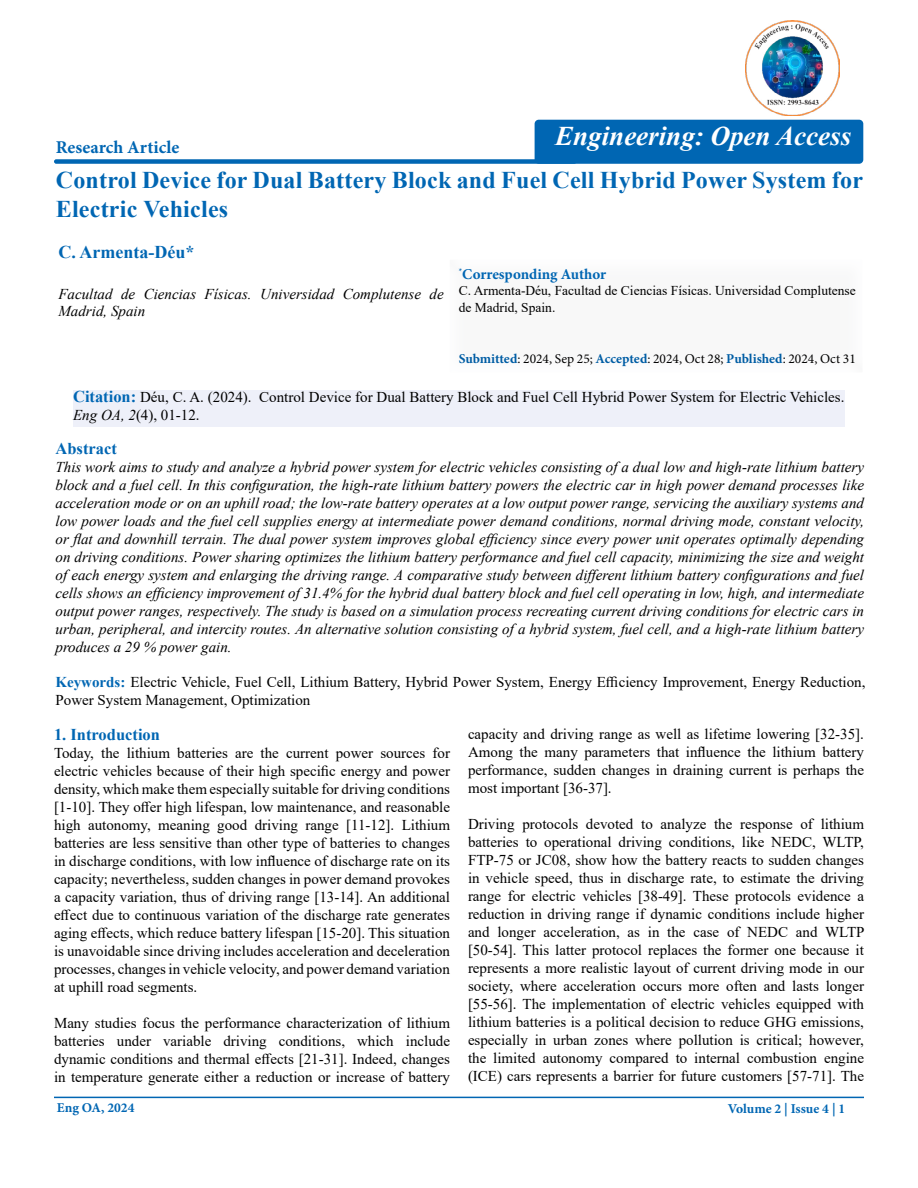
<style>
.page{position:relative;width:918px;height:1188px;background:#fff}
.page>*{position:absolute;margin:0;border:0;box-sizing:border-box;transform-origin:0 0}
.t1{font:italic 700 27px "Times New Roman";color:#fff}
.t2{font:700 24px/28.8px "Times New Roman";letter-spacing:.01em;color:#0066b3}
.t3{font:700 18px "Minion Pro";color:#0066b3}
.t4{font:700 18px "Times New Roman";color:#0066b3}
.t5{font:700 16.5px "Times New Roman";color:#0066b3}
.t6{font:15px/18px "Times New Roman";color:#000;text-align:justify}
.t7{font:italic 15px/18px "Times New Roman";color:#000}
.t8{font:700 15px "Minion Pro";color:#0066b3}
.t9{font:13.5px/16.5px "Times New Roman";color:#000}
.t10{font:13.5px "Minion Pro";color:#000}
.t11{font:700 13.5px "Minion Pro";color:#0066b3}
.s1{font-weight:700;color:#005da4}
.s2{font-weight:700;font-size:16.5px;color:#0066b3}
.s3{font-style:italic}
.s4{font-weight:700;color:#0066b3}
</style>
<div class="page">
<div style="left:54px;top:159px;width:523px;height:5px;background:#0066b3;border-radius:2px"></div>
<hr style="left:54px;top:1097px;width:810px;height:1px;background:#0066b3">
<div style="left:436px;top:250px;width:440px;height:124px;background:#f8f8f8"></div>
<div style="left:73px;top:391px;width:771px;height:36px;background:#eef0f9"></div>
<div style="left:535px;top:120px;width:328px;height:44px;background:#0066b3;border-radius:4px"></div>
<img style="left:745px;top:21px;width:94px;height:94px">
<p class="t3" style="left:56px;top:135px;width:125px">Research Article</p>
<h1 class="t1" style="left:555px;top:117px;width:298px">Engineering: Open Access</h1>
<h2 class="t2" style="left:56px;top:165px;width:809px">Control Device for Dual Battery Block and Fuel Cell Hybrid Power System for<br>Electric Vehicles</h2>
<p class="t4" style="left:59px;top:238px;width:137px">C. Armenta-Déu*</p>
<p class="t7" style="left:58px;top:285px;width:387px;line-height:16.5px">Facultad de Ciencias Físicas. Universidad Complutense de<br>Madrid, Spain</p>
<p class="t8" style="left:459px;top:264px;width:149px"><sup>*</sup>Corresponding Author</p>
<p class="t9" style="left:459px;top:282px;width:399px">C. Armenta-Déu, Facultad de Ciencias Físicas. Universidad Complutense de Madrid, Spain.</p>
<p class="t10" style="left:459px;top:350px;width:399px"><span class="s1">Submitted</span>: 2024, Sep 25; <span class="s1">Accepted</span>: 2024, Oct 28; <span class="s1">Published</span>: 2024, Oct 31</p>
<p class="t6" style="left:73px;top:388px;width:773px"><span class="s2">Citation:</span> Déu, C. A. (2024). Control Device for Dual Battery Block and Fuel Cell Hybrid Power System for Electric Vehicles.<br><span class="s3">Eng OA, 2</span>(4), 01-12.</p>
<p class="t5" style="left:56px;top:437px;width:63px">Abstract</p>
<p class="t7" style="left:56px;top:458px;width:810px;text-align:justify">This work aims to study and analyze a hybrid power system for electric vehicles consisting of a dual low and high-rate lithium battery block and a fuel cell. In this configuration, the high-rate lithium battery powers the electric car in high power demand processes like acceleration mode or on an uphill road; the low-rate battery operates at a low output power range, servicing the auxiliary systems and low power loads and the fuel cell supplies energy at intermediate power demand conditions, normal driving mode, constant velocity, or flat and downhill terrain. The dual power system improves global efficiency since every power unit operates optimally depending on driving conditions. Power sharing optimizes the lithium battery performance and fuel cell capacity, minimizing the size and weight of each energy system and enlarging the driving range. A comparative study between different lithium battery configurations and fuel cells shows an efficiency improvement of 31.4% for the hybrid dual battery block and fuel cell operating in low, high, and intermediate output power ranges, respectively. The study is based on a simulation process recreating current driving conditions for electric cars in urban, peripheral, and intercity routes. An alternative solution consisting of a hybrid system, fuel cell, and a high-rate lithium battery produces a 29 % power gain.</p>
<p class="t6" style="left:55px;top:672px;width:812px"><span class="s4">Keywords:</span> Electric Vehicle, Fuel Cell, Lithium Battery, Hybrid Power System, Energy Efficiency Improvement, Energy Reduction,<br>Power System Management, Optimization</p>
<p class="t5" style="left:54px;top:723px;width:108px">1. Introduction</p>
<p class="t6" style="left:54px;top:744px;width:398px">Today, the lithium batteries are the current power sources for electric vehicles because of their high specific energy and power density, which make them especially suitable for driving conditions [1-10]. They offer high lifespan, low maintenance, and reasonable high autonomy, meaning good driving range [11-12]. Lithium batteries are less sensitive than other type of batteries to changes in discharge conditions, with low influence of discharge rate on its capacity; nevertheless, sudden changes in power demand provokes a capacity variation, thus of driving range [13-14]. An additional effect due to continuous variation of the discharge rate generates aging effects, which reduce battery lifespan [15-20]. This situation is unavoidable since driving includes acceleration and deceleration processes, changes in vehicle velocity, and power demand variation at uphill road segments.</p>
<p class="t6" style="left:54px;top:1014px;width:398px">Many studies focus the performance characterization of lithium batteries under variable driving conditions, which include dynamic conditions and thermal effects [21-31]. Indeed, changes in temperature generate either a reduction or increase of battery</p>
<p class="t6" style="left:468px;top:725px;width:398px">capacity and driving range as well as lifetime lowering [32-35].<br>Among the many parameters that influence the lithium battery performance, sudden changes in draining current is perhaps the most important [36-37].</p>
<p class="t6" style="left:468px;top:815px;width:398px">Driving protocols devoted to analyze the response of lithium batteries to operational driving conditions, like NEDC, WLTP, FTP-75 or JC08, show how the battery reacts to sudden changes in vehicle speed, thus in discharge rate, to estimate the driving range for electric vehicles [38-49]. These protocols evidence a reduction in driving range if dynamic conditions include higher and longer acceleration, as in the case of NEDC and WLTP [50-54]. This latter protocol replaces the former one because it represents a more realistic layout of current driving mode in our society, where acceleration occurs more often and lasts longer [55-56]. The implementation of electric vehicles equipped with lithium batteries is a political decision to reduce GHG emissions, especially in urban zones where pollution is critical; however, the limited autonomy compared to internal combustion engine (ICE) cars represents a barrier for future customers [57-71]. The</p>
<p class="t11" style="left:57px;top:1098px;width:79px">Eng OA, 2024</p>
<p class="t11" style="left:728px;top:1099px;width:119px">Volume 2 | Issue 4 | 1</p>
</div>
